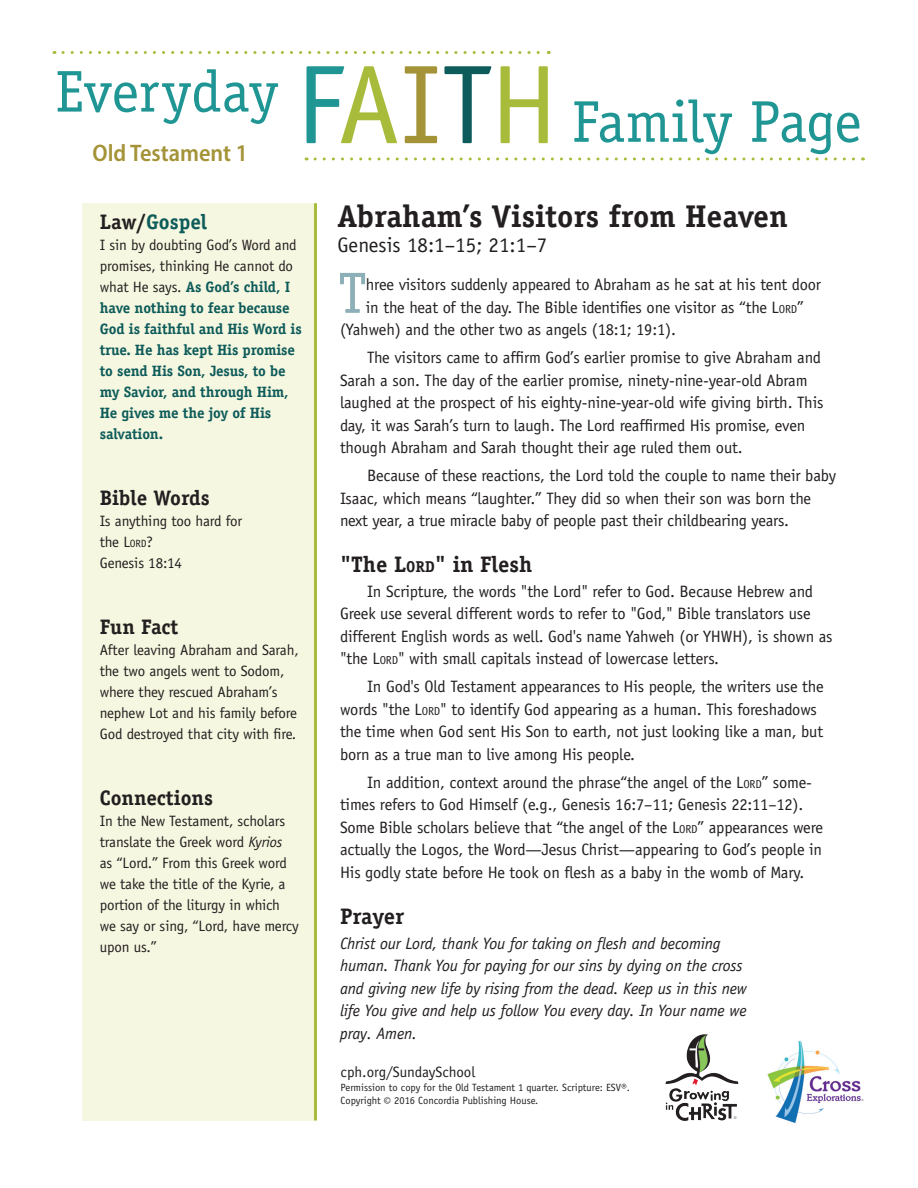
<style>
.page{position:relative;width:918px;height:1188px;background:#fff}
.page>*{position:absolute;margin:0;border:0;box-sizing:border-box;transform-origin:0 0}
.t1{font:58.95px "Officina Serif Std";letter-spacing:-.005em;color:#1f9594}
.body1{font:58.35px "Officina Serif Std";color:#8dafb8}
.t2{font:700 31.5px "Officina Serif Std";color:#231f20}
.t3{font:600 semi-condensed 24px "Myriad Pro";color:#a49337}
.t4{font:700 22.5px "Officina Serif Std";color:#231f20}
.t5{font:700 21px "Officina Serif Std";color:#231f20}
.body5{font:21px "Officina Sans Std";color:#231f20}
.t6{font:700 21px "Officina Serif Std";color:#0d5b5a}
.body2{font:16.5px/22.5px "Officina Sans Std";letter-spacing:-.01em;color:#231f20}
.body3{font:italic 16.5px/22.5px "Officina Sans Std";letter-spacing:-.01em;color:#231f20}
.body1-2{font:16.5px "Officina Sans Std";letter-spacing:-.01em;color:#231f20}
.body4{font:15px/21px "Officina Sans Std";letter-spacing:-.01em;color:#231f20}
.body4-2{font:700 15px/21px "Officina Serif Std";letter-spacing:-.01em;color:#0d5b5a}
.creditline{font:15px "Officina Sans Std";color:#231f20}
.creditline-2{font:10.5px "Officina Sans Std";color:#231f20}
.s1{font-family:"Officina Sans Std";font-size:112.2px}
.s2{font-family:"Officina Sans Std";font-size:112.2px;color:#a9bb3a}
.s3{font-family:"Officina Sans Std";font-size:112.2px;color:#a49337}
.s4{font-family:"Officina Sans Std";font-size:112.2px;color:#0d5b5a}
.s5{color:#231f20}
.s6{font-family:"Officina Sans Std";font-weight:400;color:#231f20}
.s7{font-size:10.5px}
.s8{font-style:italic}
.s9{font-size:11.55px}
.s10{font-size:15.75px}
.s11{font-style:inherit}
.s12{font-family:"Myriad Pro"}
</style>
<div class="page">
<img style="left:665px;top:1034px;width:74px;height:87px">
<img style="left:767px;top:1041px;width:97px;height:82px">
<div style="left:82px;top:203px;width:233px;height:917px;background:#f6f7e0"></div>
<hr style="left:314px;top:203px;width:3px;height:917px;background:#a9bb3a">
<svg style="left:315px;top:157px;width:548px;height:3px"></svg>
<svg style="left:63px;top:51px;width:486px;height:3px"></svg>
<p class="t1" style="left:55px;top:57px;width:505px">Everyday <span class="s1">F</span><span class="s2">A</span><span class="s3">I</span><span class="s4">T</span><span class="s2">H</span></p>
<p class="t3" style="left:93px;top:138px;width:157px">Old Testament 1</p>
<p class="t1" style="left:572px;top:87px;width:291px">Family Page</p>
<p class="t6" style="left:100px;top:209px;width:109px"><span class="s5">Law/</span>Gospel</p>
<p class="body4-2" style="left:100px;top:235px;width:203px"><span class="s6">I sin by doubting God’s Word and promises, thinking He cannot do what He says.</span> As God’s child, I have nothing to fear because<br>God is faithful and His Word is true. He has kept His promise to send His Son, Jesus, to be my Savior, and through Him,<br>He gives me the joy of His salvation.</p>
<p class="t5" style="left:100px;top:485px;width:112px">Bible Words</p>
<p class="body4" style="left:100px;top:511px;width:144px">Is anything too hard for the L<span class="s7">ORD</span>?</p>
<p class="body4" style="left:100px;top:553px;width:84px">Genesis 18:14</p>
<p class="t5" style="left:100px;top:614px;width:80px">Fun Fact</p>
<p class="body4" style="left:100px;top:640px;width:201px">After leaving Abraham and Sarah, the two angels went to Sodom, where they rescued Abraham’s nephew Lot and his family before<br>God destroyed that city with fire.</p>
<p class="t5" style="left:100px;top:785px;width:115px">Connections</p>
<p class="body4" style="left:100px;top:811px;width:201px">In the New Testament, scholars translate the Greek word <span class="s8">Kyrios </span>as “Lord.” From this Greek word we take the title of the Kyrie, a portion of the liturgy in which we say or sing, “Lord, have mercy upon us.”</p>
<p class="t2" style="left:337px;top:196px;width:452px">Abraham’s Visitors from Heaven</p>
<p class="body5" style="left:337px;top:233px;width:211px">Genesis 18:1–15; 21:1–7</p>
<p class="body1" style="left:338px;top:259px;width:30px">T</p>
<p class="body1-2" style="left:366px;top:275px;width:457px">hree visitors suddenly appeared to Abraham as he sat at his tent door</p>
<p class="body1-2" style="left:366px;top:298px;width:439px">in the heat of the day. The Bible identifies one visitor as “the L<span class="s9">ORD</span>”</p>
<p class="body1-2" style="left:340px;top:320px;width:338px">(Yahweh) and the other two as angels (18:1; 19:1).</p>
<p class="body2" style="left:340px;top:346px;width:485px;text-indent:27px">The visitors came to affirm God’s earlier promise to give Abraham and Sarah a son. The day of the earlier promise, ninety-nine-year-old Abram laughed at the prospect of his eighty-nine-year-old wife giving birth. This day, it was Sarah’s turn to laugh. The Lord reaffirmed His promise, even though Abraham and Sarah thought their age ruled them out.</p>
<p class="body2" style="left:340px;top:464px;width:498px;text-indent:27px">Because of these reactions, the Lord told the couple to name their baby<br>Isaac, which means “laughter.” They did so when their son was born the next year, a true miracle baby of people past their childbearing years.</p>
<p class="t4" style="left:340px;top:550px;width:194px">"The L<span class="s10">ord</span><span class="s11">"</span> in Flesh</p>
<p class="body2" style="left:340px;top:580px;width:494px;text-indent:27px">In Scripture, the words "the Lord" refer to God. Because Hebrew and Greek use several different words to refer to "God," Bible translators use different English words as well. God's name Yahweh (or YHWH), is shown as "the L<span class="s9">ORD</span>" with small capitals instead of lowercase letters.</p>
<p class="body2" style="left:340px;top:676px;width:485px;text-indent:27px">In God's Old Testament appearances to His people, the writers use the words "the L<span class="s9">ORD</span>" to identify God appearing as a human. This foreshadows the time when God sent His Son to earth, not just looking like a man, but born as a true man to live among His people.</p>
<p class="body2" style="left:340px;top:771px;width:485px;text-indent:27px">In addition, context around the phrase“the angel of the L<span class="s9">ORD</span>” some&shy;times refers to God Himself (e.g., Genesis 16:7–11; Genesis 22:11–12).<br>Some Bible scholars believe that “the angel of the L<span class="s9">ORD</span>” appearances were actually the Logos, the Word—Jesus Christ—appearing to God’s people in His godly state before He took on flesh as a baby in the womb of Mary.</p>
<p class="t4" style="left:340px;top:902px;width:66px">Prayer</p>
<p class="body3" style="left:340px;top:932px;width:409px">Christ our Lord, thank You for taking on flesh and becoming human. Thank You for paying for our sins by dying on the cross and giving new life by rising from the dead. Keep us in this new life You give and help us follow You every day. In Your name we pray. Amen.</p>
<p class="creditline" style="left:341px;top:1063px;width:136px">cph.org/SundaySchool</p>
<p class="creditline-2" style="left:341px;top:1081px;width:291px">Permission to copy for the Old Testament 1 quarter. Scripture: ESV®.</p>
<p class="creditline-2" style="left:341px;top:1094px;width:199px">Copyright <span class="s12">©</span> 2016 Concordia Publishing House.</p>
</div>
